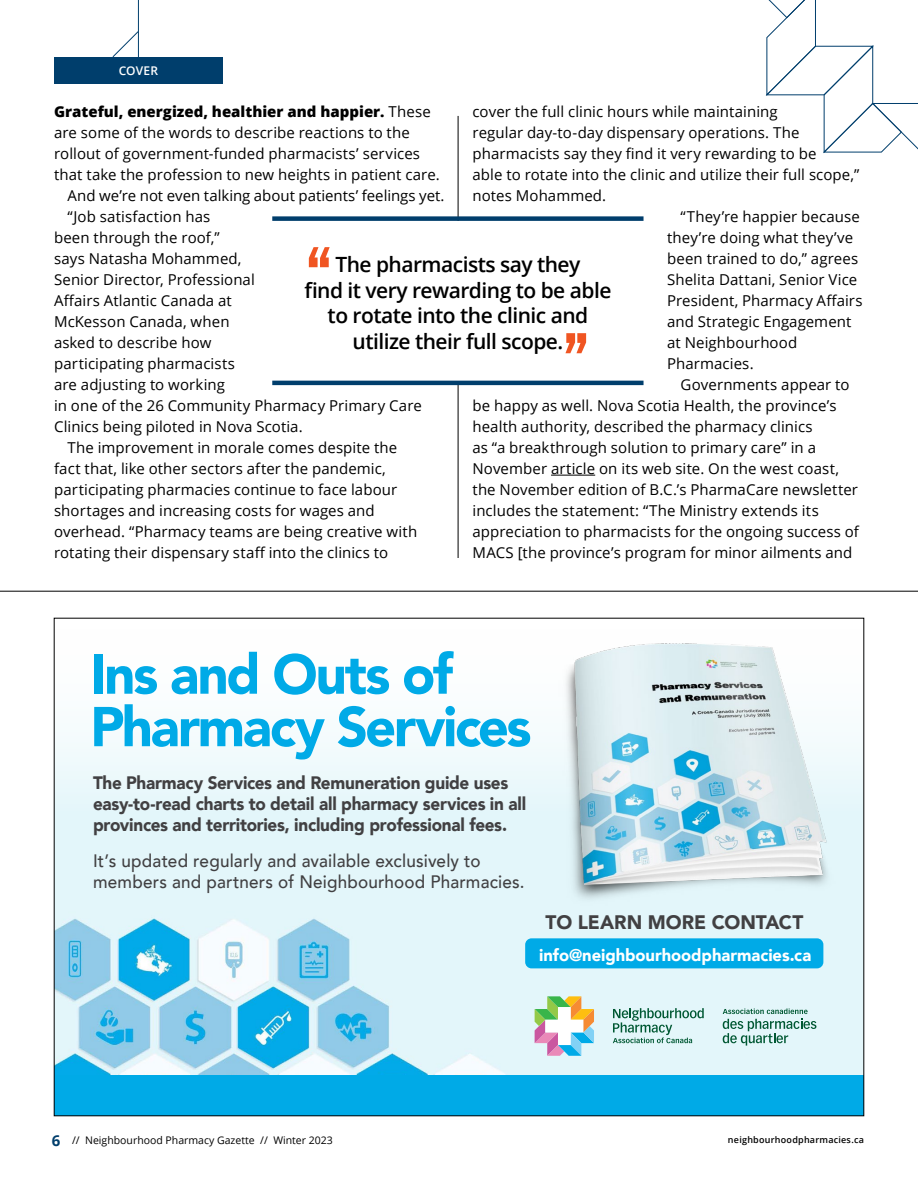
<style>
.page{position:relative;width:918px;height:1188px;background:#fff}
.page>*{position:absolute;margin:0;border:0;box-sizing:border-box;transform-origin:0 0}
.t1{font:700 condensed 72px "Trade Gothic Next LT Pro";color:#f05522}
.t2{font:900 55.5px/52.5px "Avenir";letter-spacing:-.04em;color:#00aae7}
.t3{font:600 21px/25.5px "Open Sans";letter-spacing:-.025em;color:#000;text-align:center}
.t4{font:900 19.5px "Avenir";color:#414042}
.t5{font:900 18px/21px "Avenir";letter-spacing:-.015em;color:#414042;scale:.95 1}
.t6{font:500 18px/21px "Avenir";letter-spacing:.01em;color:#414042;scale:.95 1}
.t7{font:900 16.95px "Avenir";letter-spacing:-.005em;color:#fff}
.t8{font:15px/21px "Open Sans";letter-spacing:.005em;color:#000}
.t9{font:700 15px "Open Sans";color:#003e6c}
.t10{font:600 12px "Open Sans";letter-spacing:.01em;color:#fff}
.t11{font:10.5px "Open Sans";color:#000}
.t12{font:600 9px "Open Sans";letter-spacing:.025em;color:#000}
.s1{font-weight:800}
</style>
<div class="page">
<hr style="left:551px;top:475px;width:44px;height:1px;background:#000">
<svg style="left:766px;top:0;width:152px;height:153px"></svg>
<hr style="left:138px;top:0;width:1px;height:57px;background:#003e6c">
<svg style="left:112px;top:31px;width:27px;height:26px"></svg>
<div style="left:54px;top:57px;width:169px;height:27px;background:#003e6c"></div>
<hr style="left:458px;top:116px;width:1px;height:442px;background:#000">
<div style="left:272px;top:216px;width:372px;height:5px;background:#003e6c"></div>
<hr style="left:272px;top:381px;width:372px;height:4px;background:#003e6c">
<hr style="left:0;top:591px;width:918px;height:1px;background:#000">
<img style="left:56px;top:736px;width:806px;height:339px">
<div style="left:54px;top:1075px;width:810px;height:41px;background:#00aae7"></div>
<img style="left:549px;top:643px;width:299px;height:263px">
<div style="left:525px;top:938px;width:298px;height:30px;background:#00aae7;border-radius:6px"></div>
<svg style="left:613px;top:1008px;width:91px;height:35px;background:#add0cb"></svg>
<svg style="left:723px;top:1009px;width:93px;height:37px;background:#b0d2cd"></svg>
<svg style="left:535px;top:996px;width:59px;height:60px"></svg>
<p class="t10" style="left:119px;top:63px;width:41px">COVER</p>
<p class="t8" style="left:54px;top:101px;width:387px"><span class="s1">Grateful, energized, healthier and happier.</span> These are some of the words to describe reactions to the rollout of government-funded pharmacists’ services that take the profession to new heights in patient care.</p>
<p class="t8" style="left:68px;top:185px;width:379px">And we’re not even talking about patients’ feelings yet.</p>
<p class="t8" style="left:54px;top:206px;width:369px;text-indent:14px">“Job satisfaction has<br>been through the roof,”<br>says Natasha Mohammed,<br>Senior Director, Professional<br>Affairs Atlantic Canada at<br>McKesson Canada, when<br>asked to describe how<br>participating pharmacists<br>are adjusting to working<br>in one of the 26 Community Pharmacy Primary Care<br>Clinics being piloted in Nova Scotia.</p>
<p class="t8" style="left:54px;top:437px;width:365px;text-indent:14px">The improvement in morale comes despite the fact that, like other sectors after the pandemic, participating pharmacies continue to face labour shortages and increasing costs for wages and overhead. “Pharmacy teams are being creative with rotating their dispensary staff into the clinics to</p>
<p class="t8" style="left:473px;top:101px;width:388px">cover the full clinic hours while maintaining<br>regular day-to-day dispensary operations. The pharmacists say they find it very rewarding to be<br>able to rotate into the clinic and utilize their full scope,” notes Mohammed.</p>
<p class="t8" style="left:667px;top:206px;width:197px;text-indent:14px">“They’re happier because they’re doing what they’ve been trained to do,” agrees<br>Shelita Dattani, Senior Vice<br>President, Pharmacy Affairs and Strategic Engagement at Neighbourhood<br>Pharmacies.</p>
<p class="t8" style="left:473px;top:374px;width:388px;text-indent:208px">Governments appear to be happy as well. Nova Scotia Health, the province’s health authority, described the pharmacy clinics<br>as “a breakthrough solution to primary care” in a November article on its web site. On the west coast, the November edition of B.C.’s PharmaCare newsletter includes the statement: “The Ministry extends its appreciation to pharmacists for the ongoing success of MACS [the province’s program for minor ailments and</p>
<p class="t1" style="left:305px;top:224px;width:29px">‘‘</p>
<p class="t3" style="left:304px;top:251px;width:309px">The pharmacists say they<br>find it very rewarding to be able to rotate into the clinic and utilize their full scope.</p>
<p class="t1" style="left:562px;top:310px;width:29px">’’</p>
<p class="t2" style="left:90px;top:647px;width:443px">Ins and Outs of<br>Pharmacy Services</p>
<p class="t5" style="left:93px;top:772px;width:458px">The Pharmacy Services and Remuneration guide uses easy-to-read charts to detail all pharmacy services in all provinces and territories, including professional fees.</p>
<p class="t6" style="left:93px;top:849px;width:456px">It’s updated regularly and available exclusively to members and partners of Neighbourhood Pharmacies.</p>
<p class="t4" style="left:546px;top:906px;width:259px">TO LEARN MORE CONTACT</p>
<p class="t7" style="left:539px;top:941px;width:274px">info@neighbourhoodpharmacies.ca</p>
<p class="t9" style="left:52px;top:1130px;width:10px">6</p>
<p class="t11" style="left:72px;top:1133px;width:262px">// Neighbourhood Pharmacy Gazette // Winter 2023</p>
<p class="t12" style="left:728px;top:1134px;width:138px">neighbourhoodpharmacies.ca</p>
</div>
